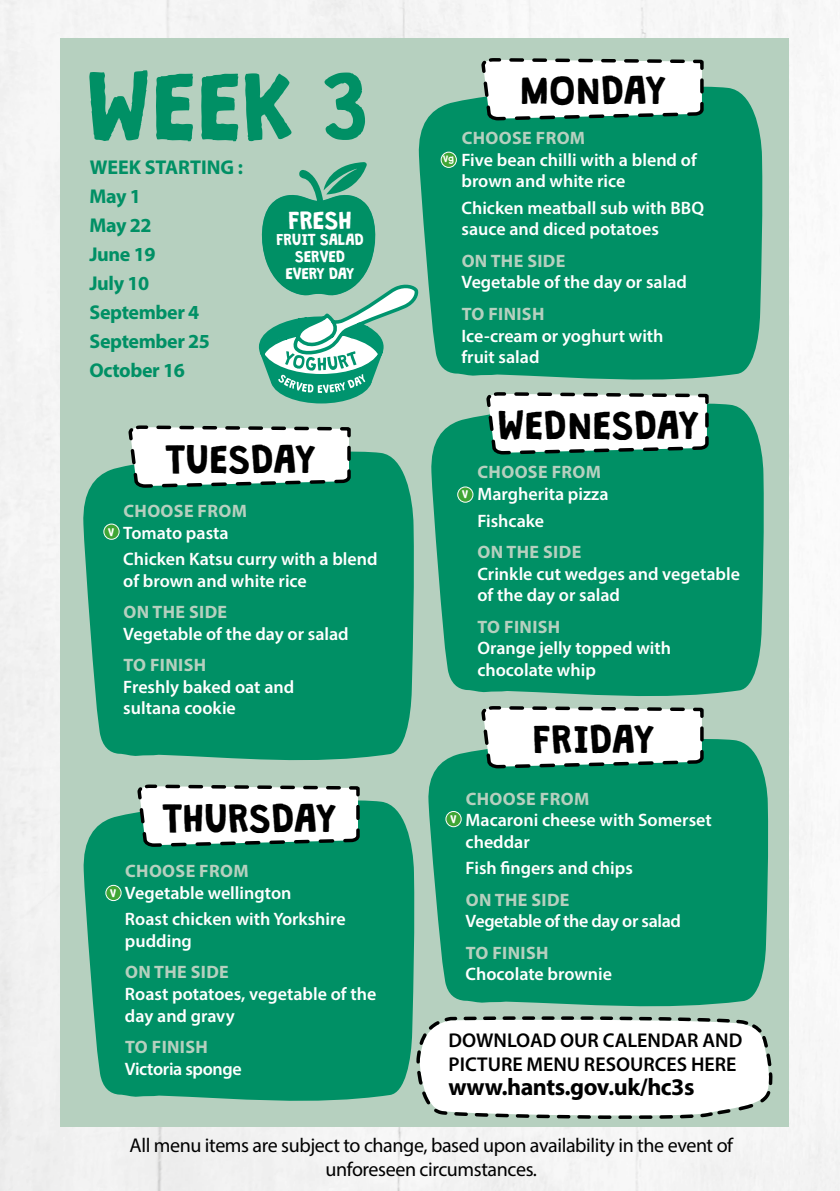
<style>
.page{position:relative;width:840px;height:1191px;background:#fff}
.page>*{position:absolute;margin:0;border:0;box-sizing:border-box;transform-origin:0 0}
.t1{font:83.8px "Granstander Clean";color:#009065}
.t2{font:34.6px "Granstander Clean";color:#000}
.t3{font:700 24px "Myriad Pro";letter-spacing:-.02em;color:#000}
.t4{font:22px "Granstander Clean";letter-spacing:-.02em;color:#fff}
.t5{font:20px/24px "Myriad Pro";letter-spacing:-.02em;color:#000;text-align:center}
.t6{font:700 20px/29px "Myriad Pro";letter-spacing:-.02em;color:#009065}
.t7{font:600 20px/24px "Myriad Pro";color:#000}
.t8{font:600 18px/21.6px "Myriad Pro";color:#fff}
.t9{font:700 18px "Myriad Pro";letter-spacing:.02em;color:#b6d0bf}
.t10{font:600 18px "Myriad Pro";letter-spacing:-.02em;color:#fff}
.t11{font:14px/16.8px "Granstander Clean";letter-spacing:-.02em;color:#fff;text-align:center}
.t12{font:9.6px "Granstander Clean";color:#fff}
.t13{font:8px "Granstander Clean";color:#fff}
</style>
<div class="page">
<div style="left:60px;top:38px;width:728px;height:1089px;background:#b6d0bf"></div>
<div style="left:418px;top:86px;width:344px;height:294px;background:#009065"></div>
<div style="left:83px;top:800px;width:331px;height:301px;background:#009065"></div>
<div style="left:83px;top:451px;width:331px;height:310px;background:#009065"></div>
<div style="left:106px;top:885px;width:15px;height:15px;background:#3fa535;border-radius:50%"></div>
<div style="left:105px;top:885px;width:16px;height:16px;border:1px solid #fff;border-radius:50%"></div>
<div style="left:431px;top:403px;width:333px;height:293px;background:#009065"></div>
<div style="left:457px;top:487px;width:15px;height:15px;background:#3fa535;border-radius:50%"></div>
<div style="left:457px;top:486px;width:16px;height:16px;border:1px solid #fff;border-radius:50%"></div>
<svg style="left:479px;top:58px;width:226px;height:64px;background:#d0deda"></svg>
<svg style="left:127px;top:425px;width:225px;height:64px;background:#d2dfdb"></svg>
<svg style="left:484px;top:392px;width:226px;height:64px;background:#cfded9"></svg>
<svg style="left:136px;top:784px;width:225px;height:64px;background:#d1dfda"></svg>
<div style="left:428px;top:739px;width:340px;height:268px;background:#009065"></div>
<svg style="left:479px;top:706px;width:226px;height:64px;background:#d1deda"></svg>
<div style="left:445px;top:811px;width:16px;height:15px;background:#3fa535;border-radius:50%"></div>
<div style="left:445px;top:811px;width:16px;height:16px;border:1px solid #fff;border-radius:50%"></div>
<svg style="left:416px;top:1016px;width:357px;height:103px;background:#ebedeb"></svg>
<div style="left:441px;top:152px;width:15px;height:15px;background:#3fa535;border-radius:50%"></div>
<div style="left:440px;top:152px;width:16px;height:16px;border:1px solid #fff;border-radius:50%"></div>
<div style="left:104px;top:524px;width:15px;height:15px;background:#3fa535;border-radius:50%"></div>
<div style="left:103px;top:524px;width:16px;height:15px;border:1px solid #fff;border-radius:50%"></div>
<svg style="left:258px;top:162px;width:161px;height:242px"></svg>
<h1 class="t1" style="left:87px;top:62px;width:284px">WEEK 3</h1>
<p class="t6" style="left:89px;top:152px;width:155px">WEEK STARTING :<br>May 1<br>May 22<br>June 19<br>July 10<br>September 4<br>September 25<br>October 16</p>
<p class="t4" style="left:288px;top:208px;width:65px">FRESH</p>
<p class="t11" style="left:276px;top:232px;width:89px">FRUIT SALAD<br>SERVED<br>EVERY DAY</p>
<h2 class="t2" style="left:166px;top:440px;width:153px">TUESDAY</h2>
<p class="t12" style="left:108px;top:526px;width:8px">V</p>
<p class="t9" style="left:123px;top:499px;width:125px">CHOOSE FROM</p>
<p class="t8" style="left:123px;top:519px;width:256px;line-height:26.6px">Tomato pasta<br>Chicken Katsu curry with a blend</p>
<p class="t8" style="left:123px;top:569px;width:185px">of brown and white rice</p>
<p class="t9" style="left:123px;top:600px;width:105px">ON THE SIDE</p>
<p class="t8" style="left:123px;top:622px;width:227px">Vegetable of the day or salad</p>
<p class="t9" style="left:123px;top:653px;width:84px">TO FINISH</p>
<p class="t8" style="left:123px;top:675px;width:172px">Freshly baked oat and sultana cookie</p>
<h2 class="t2" style="left:163px;top:799px;width:176px">THURSDAY</h2>
<p class="t12" style="left:110px;top:888px;width:8px">V</p>
<p class="t9" style="left:125px;top:859px;width:125px">CHOOSE FROM</p>
<p class="t8" style="left:125px;top:879px;width:222px;line-height:26.6px">Vegetable wellington<br>Roast chicken with Yorkshire</p>
<p class="t8" style="left:125px;top:929px;width:68px">pudding</p>
<p class="t9" style="left:125px;top:960px;width:105px">ON THE SIDE</p>
<p class="t8" style="left:125px;top:982px;width:253px">Roast potatoes, vegetable of the day and gravy</p>
<p class="t9" style="left:125px;top:1035px;width:84px">TO FINISH</p>
<p class="t10" style="left:125px;top:1057px;width:118px">Victoria sponge</p>
<h2 class="t2" style="left:521px;top:72px;width:148px">MONDAY</h2>
<p class="t9" style="left:461px;top:126px;width:125px">CHOOSE FROM</p>
<p class="t8" style="left:461px;top:148px;width:236px">Five bean chilli with a blend of brown and white rice</p>
<p class="t8" style="left:461px;top:196px;width:244px">Chicken meatball sub with BBQ sauce and diced potatoes</p>
<p class="t9" style="left:461px;top:249px;width:105px">ON THE SIDE</p>
<p class="t8" style="left:461px;top:271px;width:227px">Vegetable of the day or salad</p>
<p class="t9" style="left:461px;top:302px;width:84px">TO FINISH</p>
<p class="t8" style="left:461px;top:324px;width:203px">Ice-cream or yoghurt with fruit salad</p>
<p class="t13" style="left:443px;top:155px;width:12px">Vg</p>
<h2 class="t2" style="left:498px;top:407px;width:203px">WEDNESDAY</h2>
<p class="t12" style="left:462px;top:489px;width:8px">V</p>
<p class="t9" style="left:477px;top:461px;width:125px">CHOOSE FROM</p>
<p class="t8" style="left:477px;top:480px;width:132px;line-height:26.6px">Margherita pizza<br>Fishcake</p>
<p class="t9" style="left:477px;top:540px;width:105px">ON THE SIDE</p>
<p class="t8" style="left:477px;top:562px;width:264px">Crinkle cut wedges and vegetable of the day or salad</p>
<p class="t9" style="left:477px;top:615px;width:84px">TO FINISH</p>
<p class="t8" style="left:477px;top:637px;width:195px">Orange jelly topped with chocolate whip</p>
<h2 class="t2" style="left:532px;top:721px;width:124px">FRIDAY</h2>
<p class="t12" style="left:450px;top:814px;width:8px">V</p>
<p class="t9" style="left:465px;top:786px;width:125px">CHOOSE FROM</p>
<p class="t8" style="left:465px;top:809px;width:247px">Macaroni cheese with Somerset cheddar</p>
<p class="t8" style="left:465px;top:857px;width:169px">Fish fingers and chips</p>
<p class="t9" style="left:465px;top:888px;width:105px">ON THE SIDE</p>
<p class="t10" style="left:465px;top:909px;width:217px">Vegetable of the day or salad</p>
<p class="t9" style="left:465px;top:941px;width:84px">TO FINISH</p>
<p class="t8" style="left:465px;top:963px;width:148px">Chocolate brownie</p>
<p class="t7" style="left:448px;top:1027px;width:295px">DOWNLOAD OUR CALENDAR AND<br>PICTURE MENU RESOURCES HERE</p>
<h3 class="t3" style="left:448px;top:1071px;width:247px">www.hants.gov.uk/hc3s</h3>
<p class="t5" style="left:129px;top:1133px;width:604px">All menu items are subject to change, based upon availability in the event of unforeseen circumstances.</p>
</div>
